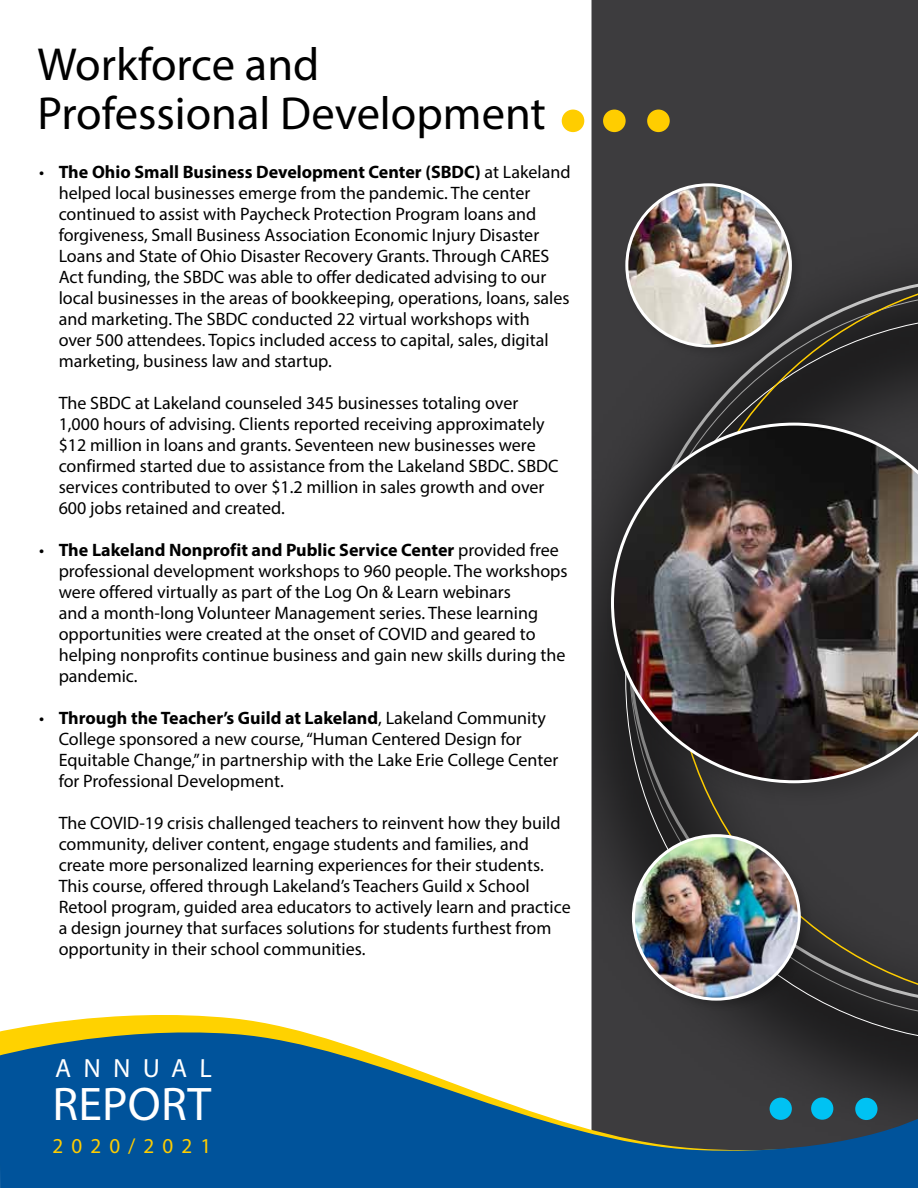
<style>
.page{position:relative;width:918px;height:1188px;background:#fff}
.page>*{position:absolute;margin:0;border:0;box-sizing:border-box;transform-origin:0 0}
.t1{font:47.4px "Myriad Pro";letter-spacing:.005em;color:#fff}
.t2{font:46.5px/49.5px "Myriad Pro";color:#000}
.t3{font:26.4px "Myriad Pro";color:#fff}
.t4{font:21.3px "Myriad Pro";letter-spacing:.385em;color:#ffcd00}
.t5{font:18px/21px "Myriad Pro";color:#000}
.s1{font-weight:700}
</style>
<div class="page">
<div style="left:590px;top:0;width:328px;height:1161px;background:#3d3c3e"></div>
<div style="left:528px;top:219px;width:390px;height:942px;background:#000;opacity:.6"></div>
<svg style="left:625px;top:359px;width:48px;height:638px"></svg>
<svg style="left:673px;top:273px;width:245px;height:724px"></svg>
<div style="left:629px;top:831px;width:183px;height:181px;background:#000;opacity:.15"></div>
<img style="left:633px;top:836px;width:166px;height:161px">
<div style="left:604px;top:416px;width:314px;height:393px;background:#000;opacity:.15"></div>
<img style="left:611px;top:423px;width:307px;height:360px">
<div style="left:622px;top:180px;width:181px;height:179px;background:#000;opacity:.15"></div>
<img style="left:627px;top:185px;width:163px;height:159px">
<div style="left:625px;top:183px;width:167px;height:165px;border:3px solid #fff;border-radius:50%"></div>
<svg style="left:528px;top:0;width:64px;height:997px"></svg>
<div style="left:647px;top:110px;width:23px;height:22px;background:#ffcd00;border-radius:50%"></div>
<div style="left:603px;top:110px;width:23px;height:22px;background:#ffcd00;border-radius:50%"></div>
<div style="left:562px;top:110px;width:22px;height:22px;background:#ffcd00;border-radius:50%"></div>
<svg style="left:0;top:997px;width:918px;height:191px"></svg>
<h2 class="t2" style="left:38px;top:39px;width:510px">Workforce and<br>Professional Development</h2>
<p class="t5" style="left:59px;top:161px;width:513px;text-indent:-19px">• <span class="s1">The Ohio Small Business Development Center (SBDC)</span> at Lakeland helped local businesses emerge from the pandemic. The center continued to assist with Paycheck Protection Program loans and forgiveness, Small Business Association Economic Injury Disaster Loans and State of Ohio Disaster Recovery Grants. Through CARES Act funding, the SBDC was able to offer dedicated advising to our local businesses in the areas of bookkeeping, operations, loans, sales and marketing. The SBDC conducted 22 virtual workshops with<br>over 500 attendees. Topics included access to capital, sales, digital marketing, business law and startup.</p>
<p class="t5" style="left:59px;top:392px;width:501px">The SBDC at Lakeland counseled 345 businesses totaling over 1,000 hours of advising. Clients reported receiving approximately $12 million in loans and grants. Seventeen new businesses were confirmed started due to assistance from the Lakeland SBDC. SBDC services contributed to over $1.2 million in sales growth and over 600 jobs retained and created.</p>
<p class="t5" style="left:59px;top:539px;width:510px;text-indent:-19px">• <span class="s1">The Lakeland Nonprofit and Public Service Center</span> provided free professional development workshops to 960 people. The workshops were offered virtually as part of the Log On &amp; Learn webinars<br>and a month-long Volunteer Management series. These learning opportunities were created at the onset of COVID and geared to helping nonprofits continue business and gain new skills during the pandemic.</p>
<p class="t5" style="left:59px;top:707px;width:501px;text-indent:-19px">• <span class="s1">Through the Teacher’s Guild at Lakeland</span>, Lakeland Community College sponsored a new course, “Human Centered Design for Equitable Change,” in partnership with the Lake Erie College Center for Professional Development.</p>
<p class="t5" style="left:59px;top:812px;width:514px">The COVID-19 crisis challenged teachers to reinvent how they build community, deliver content, engage students and families, and create more personalized learning experiences for their students.<br>This course, offered through Lakeland’s Teachers Guild x School Retool program, guided area educators to actively learn and practice a design journey that surfaces solutions for students furthest from opportunity in their school communities.</p>
<h3 class="t3" style="left:55px;top:1052px;width:159px">ANNUAL</h3>
<h1 class="t1" style="left:52px;top:1075px;width:160px">REPORT</h1>
<p class="t4" style="left:52px;top:1133px;width:160px">2020/2021</p>
</div>
